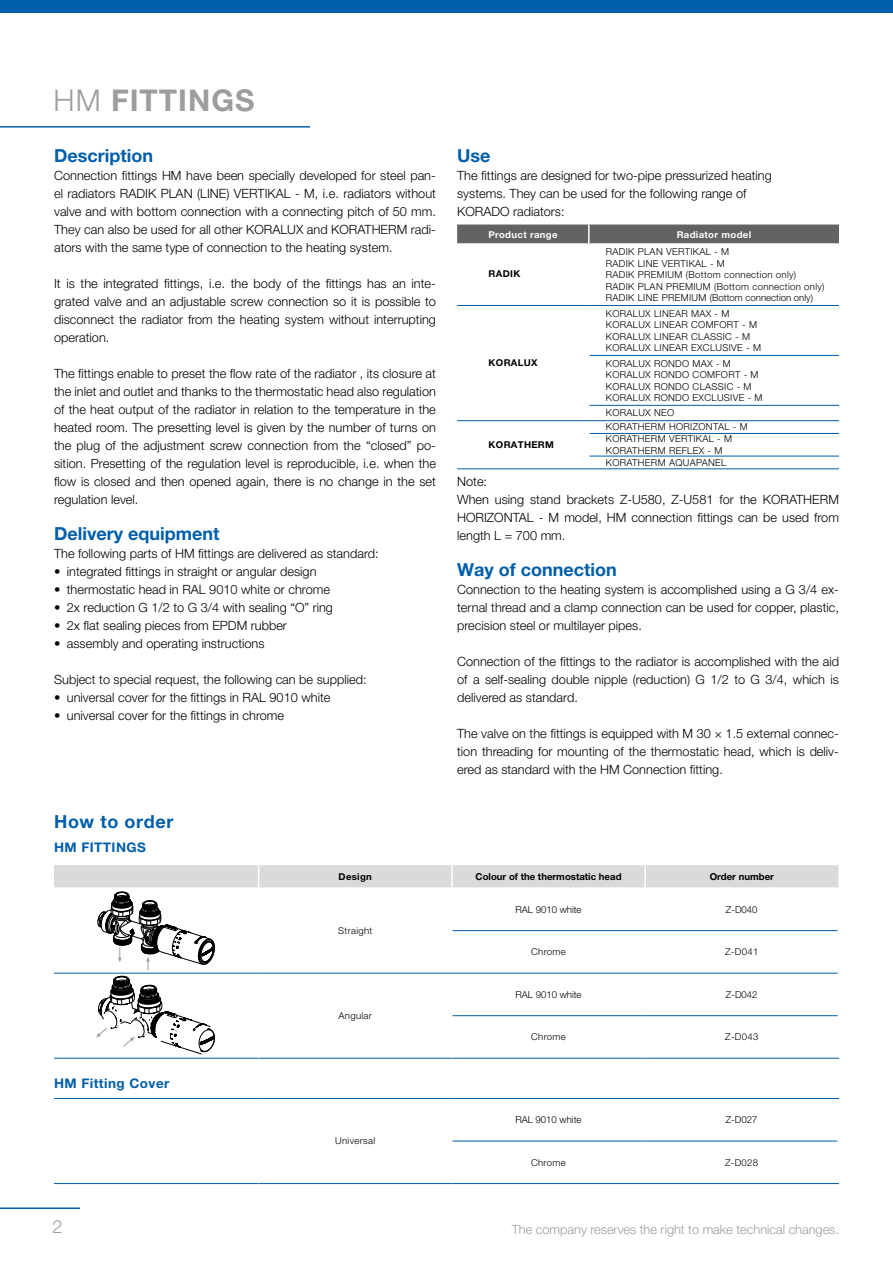
<style>
.page{position:relative;width:893px;height:1263px;background:#fff}
.page>*{position:absolute;margin:0;border:0;box-sizing:border-box;transform-origin:0 0}
.t1{font:700 30px "Helvetica Neue LT Pro";letter-spacing:.035em;color:#9c9d9d}
.t2{font:700 18px "Helvetica Neue LT Pro";color:#005eaa}
.t3{font:700 18px "Helvetica Neue LT Pro";letter-spacing:.035em;color:#005eaa}
.t4{font:300 18px "Helvetica Neue LT Pro";color:#9c9d9d}
.t5{font:700 13.2px "Helvetica Neue LT Pro";letter-spacing:.035em;color:#005eaa}
.t6{font:300 12.75px/18px "Helvetica Neue LT Pro";color:#000;text-align:justify}
.t7{font:300 12.75px "Helvetica Neue LT Pro";color:#9c9d9d}
.t8{font:300 9.6px/11.6px "Helvetica Neue LT Pro";letter-spacing:.035em;color:#000}
.t9{font:700 9.6px "Helvetica Neue LT Pro";color:#000}
.t10{font:300 9.6px "Helvetica Neue LT Pro";color:#000}
.t11{font:300 9.45px "Helvetica Neue LT Pro";letter-spacing:.035em;color:#000}
.t12{font:700 9.45px "Helvetica Neue LT Pro";letter-spacing:.035em;color:#000}
.t13{font:700 9.45px "Helvetica Neue LT Pro";letter-spacing:.035em;color:#fff}
.s1{font-weight:300}
</style>
<div class="page">
<div style="left:0;top:0;width:893px;height:13px;background:#005eaa"></div>
<hr style="left:0;top:1207px;width:80px;height:2px;background:#005eaa">
<hr style="left:0;top:126px;width:310px;height:2px;background:#005eaa">
<svg style="left:54px;top:1054px;width:784px;height:4px"></svg>
<hr style="left:54px;top:1058px;width:205px;height:1px;background:#005eaa">
<hr style="left:259px;top:1058px;width:193px;height:1px;background:#005eaa">
<hr style="left:258px;top:1016px;width:1px;height:42px;background:#fff">
<hr style="left:451px;top:1016px;width:2px;height:42px;background:#fff">
<hr style="left:644px;top:1016px;width:2px;height:42px;background:#fff">
<hr style="left:452px;top:1058px;width:193px;height:1px;background:#005eaa">
<hr style="left:645px;top:1058px;width:194px;height:1px;background:#005eaa">
<svg style="left:453px;top:1140px;width:384px;height:1px"></svg>
<hr style="left:54px;top:1183px;width:205px;height:1px;background:#005eaa">
<hr style="left:259px;top:1183px;width:193px;height:1px;background:#005eaa">
<hr style="left:644px;top:1099px;width:2px;height:42px;background:#fff">
<hr style="left:453px;top:1141px;width:192px;height:1px;background:#005eaa">
<hr style="left:645px;top:1141px;width:192px;height:1px;background:#005eaa">
<hr style="left:452px;top:1183px;width:193px;height:1px;background:#005eaa">
<hr style="left:645px;top:1183px;width:194px;height:1px;background:#005eaa">
<hr style="left:54px;top:1098px;width:205px;height:1px;background:#005eaa">
<hr style="left:259px;top:1098px;width:193px;height:1px;background:#005eaa">
<hr style="left:452px;top:1098px;width:193px;height:1px;background:#005eaa">
<hr style="left:645px;top:1098px;width:194px;height:1px;background:#005eaa">
<svg style="left:457px;top:354px;width:382px;height:102px"></svg>
<div style="left:457px;top:225px;width:382px;height:18px;background:#636362"></div>
<hr style="left:588px;top:306px;width:2px;height:49px;background:#fff">
<hr style="left:588px;top:355px;width:2px;height:50px;background:#fff">
<svg style="left:588px;top:405px;width:2px;height:28px"></svg>
<hr style="left:588px;top:433px;width:2px;height:23px;background:#fff">
<hr style="left:457px;top:305px;width:132px;height:1px;background:#005eaa">
<hr style="left:589px;top:305px;width:250px;height:1px;background:#005eaa">
<hr style="left:590px;top:355px;width:249px;height:1px;background:#005eaa">
<hr style="left:457px;top:420px;width:132px;height:1px;background:#005eaa">
<hr style="left:457px;top:468px;width:132px;height:1px;background:#005eaa">
<hr style="left:590px;top:405px;width:249px;height:1px;background:#005eaa">
<hr style="left:589px;top:420px;width:250px;height:1px;background:#005eaa">
<hr style="left:590px;top:433px;width:249px;height:1px;background:#005eaa">
<hr style="left:590px;top:456px;width:249px;height:1px;background:#005eaa">
<hr style="left:589px;top:468px;width:250px;height:1px;background:#005eaa">
<div style="left:94px;top:1049px;width:9px;height:7px;background:#fff"></div>
<svg style="left:54px;top:865px;width:784px;height:189px"></svg>
<h1 class="t1" style="left:54px;top:82px;width:202px"><span class="s1">HM</span> FITTINGS</h1>
<h2 class="t2" style="left:54px;top:144px;width:100px">Description</h2>
<p class="t6" style="left:54px;top:166px;width:383px">Connection fittings HM have been specially developed for steel pan&shy;el radiators RADIK PLAN (LINE) VERTIKAL - M, i.e. radiators without valve and with bottom connection with a connecting pitch of 50 mm.<br>They can also be used for all other KORALUX and KORATHERM radi&shy;ators with the same type of connection to the heating system.</p>
<p class="t6" style="left:54px;top:274px;width:383px">It is the integrated fittings, i.e. the body of the fittings has an inte&shy;grated valve and an adjustable screw connection so it is possible to disconnect the radiator from the heating system without interrupting operation.</p>
<p class="t6" style="left:54px;top:364px;width:383px">The fittings enable to preset the flow rate of the radiator , its closure at the inlet and outlet and thanks to the thermostatic head also regulation of the heat output of the radiator in relation to the temperature in the heated room. The presetting level is given by the number of turns on the plug of the adjustment screw connection from the “closed” po&shy;sition. Presetting of the regulation level is reproducible, i.e. when the flow is closed and then opened again, there is no change in the set regulation level.</p>
<h2 class="t2" style="left:54px;top:522px;width:167px">Delivery equipment</h2>
<p class="t6" style="left:54px;top:544px;width:326px">The following parts of HM fittings are delivered as standard:</p>
<p class="t6" style="left:54px;top:562px;width:264px">• integrated fittings in straight or angular design</p>
<p class="t6" style="left:54px;top:580px;width:277px">• thermostatic head in RAL 9010 white or chrome</p>
<p class="t6" style="left:54px;top:598px;width:280px">• 2x reduction G 1/2 to G 3/4 with sealing “O” ring</p>
<p class="t6" style="left:54px;top:616px;width:234px">• 2x flat sealing pieces from EPDM rubber</p>
<p class="t6" style="left:54px;top:634px;width:212px">• assembly and operating instructions</p>
<p class="t6" style="left:54px;top:670px;width:314px">Subject to special request, the following can be supplied:</p>
<p class="t6" style="left:54px;top:688px;width:278px">• universal cover for the fittings in RAL 9010 white</p>
<p class="t6" style="left:54px;top:706px;width:232px">• universal cover for the fittings in chrome</p>
<h2 class="t3" style="left:54px;top:810px;width:121px">How to order</h2>
<p class="t5" style="left:54px;top:839px;width:93px">HM FITTINGS</p>
<h2 class="t2" style="left:457px;top:144px;width:35px">Use</h2>
<p class="t6" style="left:457px;top:166px;width:316px;text-align:left">The fittings are designed for two-pipe pressurized heating systems. They can be used for the following range of<br>KORADO radiators:</p>
<p class="t13" style="left:488px;top:229px;width:71px">Product range</p>
<p class="t13" style="left:677px;top:229px;width:76px">Radiator model</p>
<p class="t12" style="left:489px;top:268px;width:33px">RADIK</p>
<p class="t8" style="left:606px;top:246px;width:220px">RADIK PLAN VERTIKAL - M<br>RADIK LINE VERTIKAL - M<br>RADIK PREMIUM (Bottom connection only)<br>RADIK PLAN PREMIUM (Bottom connection only)<br>RADIK LINE PREMIUM (Bottom connection only)</p>
<p class="t12" style="left:489px;top:356px;width:51px">KORALUX</p>
<p class="t12" style="left:489px;top:439px;width:67px">KORATHERM</p>
<p class="t8" style="left:606px;top:307px;width:157px">KORALUX LINEAR MAX - M<br>KORALUX LINEAR COMFORT - M<br>KORALUX LINEAR CLASSIC - M<br>KORALUX LINEAR EXCLUSIVE - M</p>
<p class="t8" style="left:606px;top:357px;width:158px">KORALUX RONDO MAX - M<br>KORALUX RONDO COMFORT - M<br>KORALUX RONDO CLASSIC - M<br>KORALUX RONDO EXCLUSIVE - M</p>
<p class="t8" style="left:606px;top:407px;width:70px">KORALUX NEO</p>
<p class="t8" style="left:606px;top:421px;width:143px">KORATHERM HORIZONTAL - M<br>KORATHERM VERTIKAL - M<br>KORATHERM REFLEX - M<br>KORATHERM AQUAPANEL</p>
<p class="t6" style="left:457px;top:472px;width:383px;text-align:left">Note:<br>When using stand brackets Z-U580, Z-U581 for the KORATHERM HORIZONTAL - M model, HM connection fittings can be used from length L = 700 mm.</p>
<h2 class="t2" style="left:457px;top:558px;width:161px">Way of connection</h2>
<p class="t6" style="left:457px;top:580px;width:383px">Connection to the heating system is accomplished using a G 3/4 ex&shy;ternal thread and a clamp connection can be used for copper, plastic, precision steel or multilayer pipes.</p>
<p class="t6" style="left:457px;top:652px;width:383px">Connection of the fittings to the radiator is accomplished with the aid of a self-sealing double nipple (reduction) G 1/2 to G 3/4, which is delivered as standard.</p>
<p class="t6" style="left:457px;top:724px;width:383px">The valve on the fittings is equipped with M 30 × 1.5 external connec&shy;tion threading for mounting of the thermostatic head, which is deliv&shy;ered as standard with the HM Connection fitting.</p>
<p class="t12" style="left:339px;top:871px;width:35px">Design</p>
<p class="t9" style="left:476px;top:871px;width:147px">Colour of the thermostatic head</p>
<p class="t9" style="left:710px;top:871px;width:66px">Order number</p>
<p class="t5" style="left:54px;top:1075px;width:117px">HM Fitting Cover</p>
<p class="t11" style="left:338px;top:925px;width:36px">Straight</p>
<p class="t11" style="left:339px;top:1010px;width:35px">Angular</p>
<p class="t11" style="left:335px;top:1135px;width:41px">Universal</p>
<p class="t10" style="left:515px;top:903px;width:68px">RAL 9010 white</p>
<p class="t8" style="left:726px;top:903px;width:33px">Z-D040</p>
<p class="t11" style="left:531px;top:946px;width:36px">Chrome</p>
<p class="t11" style="left:725px;top:946px;width:35px">Z-D041</p>
<p class="t10" style="left:515px;top:988px;width:68px">RAL 9010 white</p>
<p class="t8" style="left:726px;top:988px;width:33px">Z-D042</p>
<p class="t11" style="left:531px;top:1031px;width:36px">Chrome</p>
<p class="t11" style="left:725px;top:1031px;width:35px">Z-D043</p>
<p class="t10" style="left:515px;top:1114px;width:68px">RAL 9010 white</p>
<p class="t8" style="left:726px;top:1114px;width:33px">Z-D027</p>
<p class="t11" style="left:531px;top:1156px;width:36px">Chrome</p>
<p class="t11" style="left:725px;top:1156px;width:35px">Z-D028</p>
<h2 class="t4" style="left:52px;top:1216px;width:12px">2</h2>
<p class="t7" style="left:512px;top:1221px;width:329px">The company reserves the right to make technical changes.</p>
</div>
